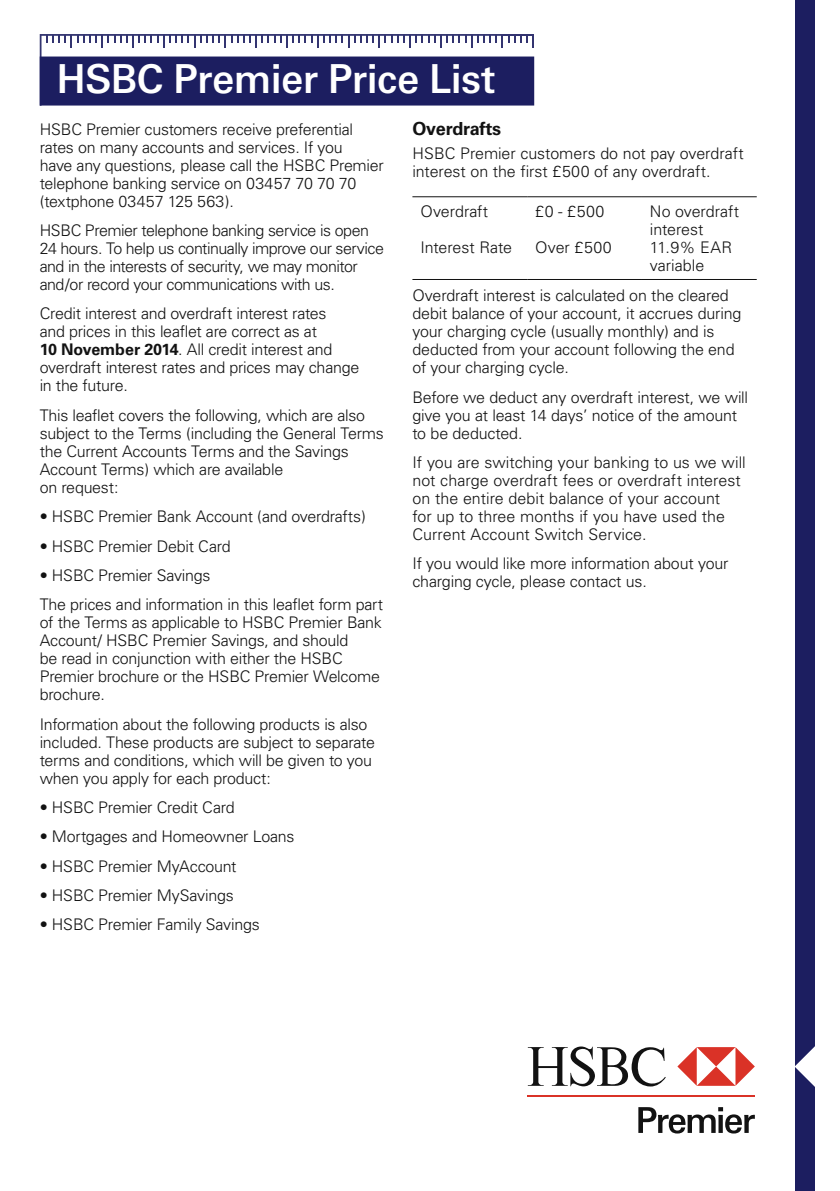
<style>
.page{position:relative;width:840px;height:1191px;background:#fff}
.page>*{position:absolute;margin:0;border:0;box-sizing:border-box;transform-origin:0 0}
.t1{font:600 40px "Univers";letter-spacing:-.015em;color:#fff}
.t2{font:700 18px "Univers";letter-spacing:-.015em;color:#121212}
.t3{font:300 16px/18px "Univers";letter-spacing:-.015em;color:#121212}
.t4{font:300 16px/18px "Univers";letter-spacing:.005em;color:#121212}
.s1{font-weight:700}
</style>
<div class="page">
<svg style="left:40px;top:34px;width:493px;height:23px"></svg>
<hr style="left:503px;top:34px;width:30px;height:2px;background:#1c1e60">
<div style="left:40px;top:57px;width:494px;height:49px;background:#1c1e60"></div>
<hr style="left:412px;top:196px;width:115px;height:1px;background:#121212">
<hr style="left:527px;top:196px;width:114px;height:1px;background:#121212">
<hr style="left:641px;top:196px;width:115px;height:1px;background:#121212">
<hr style="left:412px;top:279px;width:115px;height:1px;background:#121212">
<hr style="left:527px;top:279px;width:114px;height:1px;background:#121212">
<hr style="left:641px;top:279px;width:115px;height:1px;background:#121212">
<div style="left:794px;top:0;width:20px;height:1191px;background:#1c1e60"></div>
<svg style="left:794px;top:1043px;width:21px;height:46px"></svg>
<svg style="left:527px;top:1046px;width:138px;height:40px"></svg>
<svg style="left:677px;top:1047px;width:77px;height:38px"></svg>
<hr style="left:527px;top:1095px;width:227px;height:2px;background:#da3227">
<svg style="left:638px;top:1107px;width:116px;height:26px"></svg>
<h1 class="t1" style="left:57px;top:56px;width:440px">HSBC Premier Price List</h1>
<p class="t3" style="left:40px;top:120px;width:345px">HSBC Premier customers receive preferential rates on many accounts and services. If you<br>have any questions, please call the HSBC Premier telephone banking service on 03457 70 70 70 (textphone 03457 125 563).</p>
<p class="t3" style="left:40px;top:221px;width:345px">HSBC Premier telephone banking service is open 24 hours. To help us continually improve our service and in the interests of security, we may monitor and/or record your communications with us.</p>
<p class="t3" style="left:40px;top:305px;width:321px">Credit interest and overdraft interest rates<br>and prices in this leaflet are correct as at<br><span class="s1">10 November 2014</span>. All credit interest and overdraft interest rates and prices may change in the future.</p>
<p class="t3" style="left:40px;top:406px;width:345px">This leaflet covers the following, which are also subject to the Terms (including the General Terms the Current Accounts Terms and the Savings Account Terms) which are available<br>on request:</p>
<p class="t3" style="left:40px;top:507px;width:327px">• HSBC Premier Bank Account (and overdrafts)</p>
<p class="t3" style="left:40px;top:537px;width:192px">• HSBC Premier Debit Card</p>
<p class="t3" style="left:40px;top:560px;width:344px;line-height:29.4px">• HSBC Premier Savings<br>The prices and information in this leaflet form part</p>
<p class="t3" style="left:40px;top:613px;width:343px">of the Terms as applicable to HSBC Premier Bank Account/ HSBC Premier Savings, and should<br>be read in conjunction with either the HSBC Premier brochure or the HSBC Premier Welcome brochure.</p>
<p class="t3" style="left:40px;top:715px;width:336px">Information about the following products is also included. These products are subject to separate terms and conditions, which will be given to you when you apply for each product:</p>
<p class="t3" style="left:40px;top:798px;width:196px">• HSBC Premier Credit Card</p>
<p class="t3" style="left:40px;top:827px;width:256px">• Mortgages and Homeowner Loans</p>
<p class="t3" style="left:40px;top:857px;width:198px">• HSBC Premier MyAccount</p>
<p class="t3" style="left:40px;top:886px;width:195px">• HSBC Premier MySavings</p>
<p class="t3" style="left:40px;top:915px;width:221px">• HSBC Premier Family Savings</p>
<p class="t2" style="left:412px;top:119px;width:90px">Overdrafts</p>
<p class="t3" style="left:412px;top:144px;width:332px">HSBC Premier customers do not pay overdraft interest on the first £500 of any overdraft.</p>
<p class="t3" style="left:420px;top:203px;width:69px">Overdraft</p>
<p class="t3" style="left:420px;top:239px;width:93px">Interest Rate</p>
<p class="t3" style="left:649px;top:203px;width:90px">No overdraft interest<br>11.9% EAR variable</p>
<p class="t3" style="left:412px;top:286px;width:330px">Overdraft interest is calculated on the cleared debit balance of your account, it accrues during your charging cycle (usually monthly) and is deducted from your account following the end of your charging cycle.</p>
<p class="t3" style="left:412px;top:388px;width:337px">Before we deduct any overdraft interest, we will give you at least 14 days’ notice of the amount to be deducted.</p>
<p class="t4" style="left:412px;top:453px;width:334px">If you are switching your banking to us we will not charge overdraft fees or overdraft interest on the entire debit balance of your account<br>for up to three months if you have used the Current Account Switch Service.</p>
<p class="t3" style="left:412px;top:554px;width:317px">If you would like more information about your charging cycle, please contact us.</p>
<p class="t3" style="left:535px;top:203px;width:71px">£0 - £500</p>
<p class="t3" style="left:535px;top:239px;width:78px">Over £500</p>
</div>
